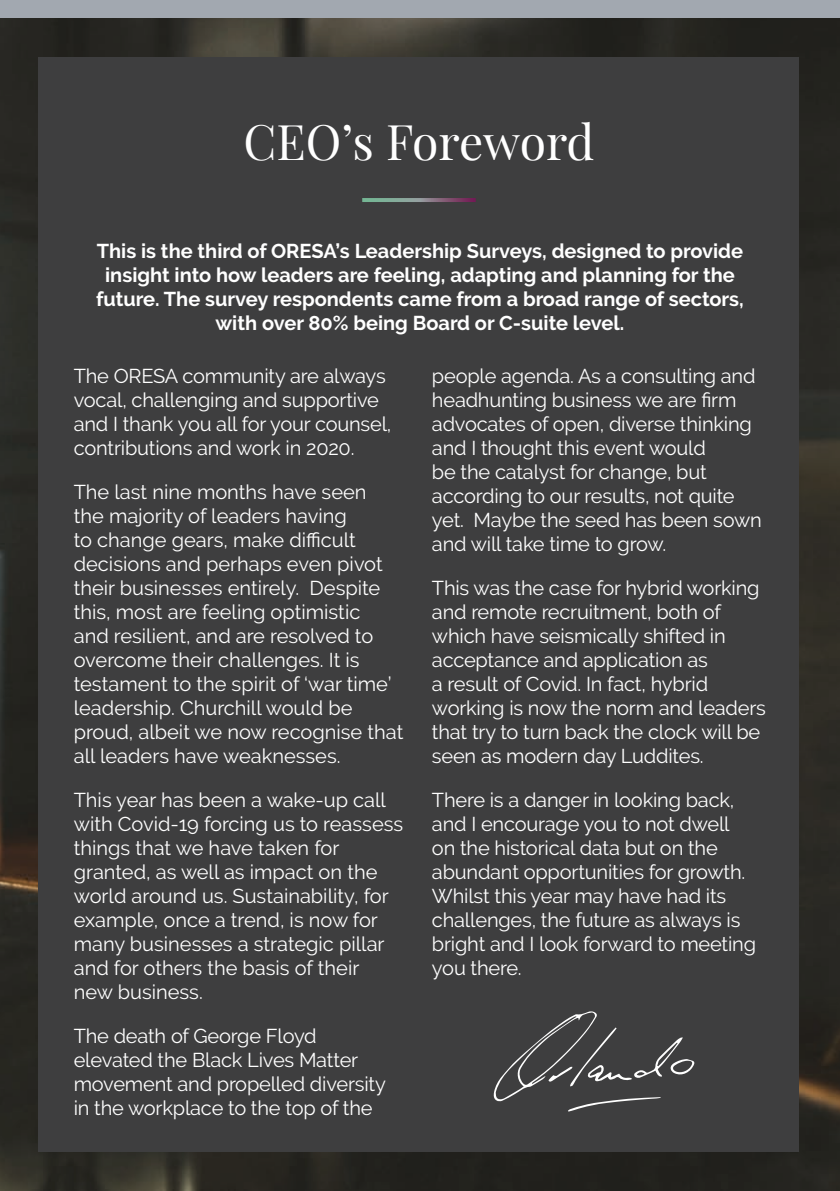
<style>
.page{position:relative;width:840px;height:1191px;background:#fff}
.page>*{position:absolute;margin:0;border:0;box-sizing:border-box;transform-origin:0 0}
.t1{font:48px "Playfair Display";letter-spacing:-.005em;color:#fff}
.t2{font:20px/24px "Raleway";letter-spacing:-.01em;color:#fff}
.t3{font:700 20px/24px "Raleway";color:#fff;text-align:center}
</style>
<div class="page">
<img style="left:0;top:17px;width:839px;height:1174px">
<div style="left:39px;top:57px;width:759px;height:1094px;background:#3e3e3f"></div>
<div style="left:0;top:0;width:839px;height:17px;background:#a2a8b0"></div>
<svg style="left:362px;top:198px;width:113px;height:4px"></svg>
<svg style="left:493px;top:1011px;width:201px;height:100px"></svg>
<h1 class="t1" style="left:243px;top:104px;width:352px">CEO’s Foreword</h1>
<p class="t3" style="left:96px;top:239px;width:649px">This is the third of ORESA’s Leadership Surveys, designed to provide insight into how leaders are feeling, adapting and planning for the future. The survey respondents came from a broad range of sectors, with over 80% being Board or C-suite level.</p>
<p class="t2" style="left:74px;top:364px;width:319px">The ORESA community are always vocal, challenging and supportive and I thank you all for your counsel, contributions and work in 2020.</p>
<p class="t2" style="left:74px;top:480px;width:331px">The last nine months have seen<br>the majority of leaders having<br>to change gears, make difficult decisions and perhaps even pivot their businesses entirely. Despite this, most are feeling optimistic<br>and resilient, and are resolved to overcome their challenges. It is testament to the spirit of ‘war time’ leadership. Churchill would be proud, albeit we now recognise that all leaders have weaknesses.</p>
<p class="t2" style="left:74px;top:788px;width:331px">This year has been a wake-up call with Covid-19 forcing us to reassess things that we have taken for granted, as well as impact on the world around us. Sustainability, for example, once a trend, is now for many businesses a strategic pillar and for others the basis of their new business.</p>
<p class="t2" style="left:74px;top:1024px;width:313px">The death of George Floyd elevated the Black Lives Matter movement and propelled diversity in the workplace to the top of the</p>
<p class="t2" style="left:432px;top:364px;width:331px">people agenda. As a consulting and headhunting business we are firm advocates of open, diverse thinking and I thought this event would<br>be the catalyst for change, but according to our results, not quite yet. Maybe the seed has been sown and will take time to grow.</p>
<p class="t2" style="left:432px;top:576px;width:335px">This was the case for hybrid working and remote recruitment, both of which have seismically shifted in acceptance and application as<br>a result of Covid. In fact, hybrid working is now the norm and leaders that try to turn back the clock will be seen as modern day Luddites.</p>
<p class="t2" style="left:432px;top:788px;width:325px">There is a danger in looking back, and I encourage you to not dwell on the historical data but on the abundant opportunities for growth.<br>Whilst this year may have had its challenges, the future as always is bright and I look forward to meeting you there.</p>
</div>
